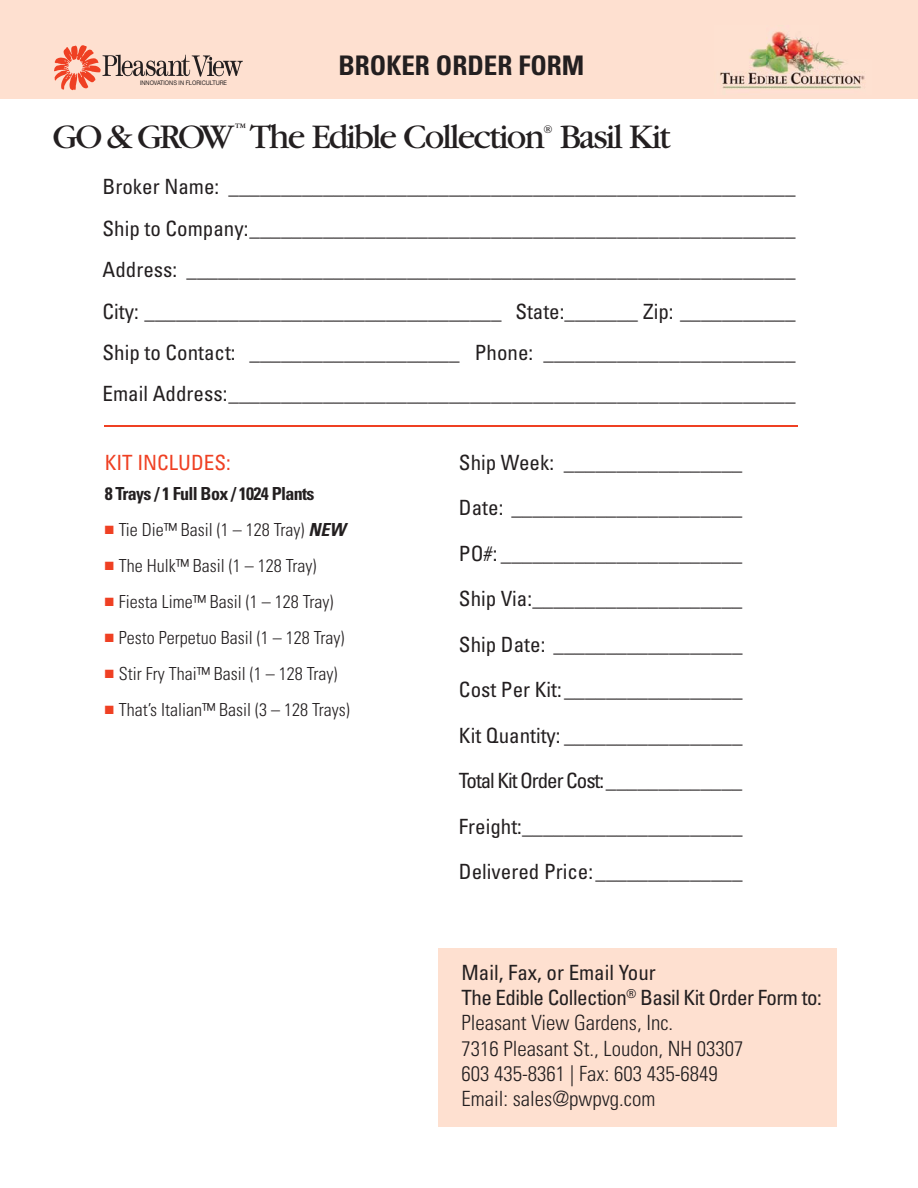
<style>
.page{position:relative;width:918px;height:1188px;background:#fff}
.page>*{position:absolute;margin:0;border:0;box-sizing:border-box;transform-origin:0 0}
.t1{font:36px "Garamond";letter-spacing:-.05em;color:#231f20}
.t2{font:700 condensed 27px "Univers";color:#231f20}
.t3{font:condensed 21px/45.5px "Univers";color:#231f20;text-align:justify}
.t4{font:300 condensed 21px/25.2px "Univers";color:#231f20}
.t5{font:condensed 21px "Univers";color:#ef4023}
.t6{font:300 condensed 18px "Univers";color:#231f20}
.t7{font:700 condensed 18px "Univers";letter-spacing:-.035em;color:#231f20}
.t8{font:12.3px "Garamond";color:#231f20}
.t9{font:12px "Garamond";color:#231f20}
.t10{font:6.3px "Helvetica Neue";color:#231f20;scale:.9 1}
.s1{color:#ef4023}
.s2{font-weight:700;font-style:italic}
.s3{font-weight:400}
</style>
<div class="page">
<div style="left:0;top:0;width:918px;height:98px;background:#fee0d0"></div>
<svg style="left:54px;top:45px;width:189px;height:45px"></svg>
<div style="left:439px;top:948px;width:398px;height:178px;background:#fee0d0"></div>
<hr style="left:105px;top:425px;width:693px;height:2px;background:#ef4023">
<img style="left:720px;top:31px;width:145px;height:58px">
<p class="t10" style="left:140px;top:79px;width:98px">INNOVATIONS IN FLORICULTURE</p>
<p class="t2" style="left:338px;top:56px;width:248px">BROKER ORDER FORM</p>
<p class="t9" style="left:235px;top:123px;width:13px">™</p>
<p class="t8" style="left:543px;top:125px;width:11px">®</p>
<h1 class="t1" style="left:52px;top:124px;width:620px">GO &amp; GROW The Edible Collection Basil Kit</h1>
<p class="t3" style="left:103px;top:168px;width:695px;line-height:41.4px">Broker Name: ______________________________________________________ Ship to Company: ____________________________________________________ Address: __________________________________________________________ City: __________________________________ State: _______ Zip: ___________ Ship to Contact: ____________________ Phone: ________________________ Email Address: ______________________________________________________</p>
<p class="t5" style="left:105px;top:455px;width:128px">KIT INCLUDES:</p>
<p class="t7" style="left:105px;top:487px;width:211px">8 Trays / 1 Full Box / 1024 Plants</p>
<p class="t6" style="left:105px;top:523px;width:242px"><span class="s1">■</span> Tie Die™ Basil (1 – 128 Tray) <span class="s2">NEW</span></p>
<p class="t6" style="left:105px;top:559px;width:213px"><span class="s1">■</span> The Hulk™ Basil (1 – 128 Tray)</p>
<p class="t6" style="left:105px;top:595px;width:230px"><span class="s1">■</span> Fiesta Lime™ Basil (1 – 128 Tray)</p>
<p class="t6" style="left:105px;top:631px;width:241px"><span class="s1">■</span> Pesto Perpetuo Basil (1 – 128 Tray)</p>
<p class="t6" style="left:105px;top:667px;width:234px"><span class="s1">■</span> Stir Fry Thai™ Basil (1 – 128 Tray)</p>
<p class="t6" style="left:105px;top:703px;width:247px"><span class="s1">■</span> That’s Italian™ Basil (3 – 128 Trays)</p>
<p class="t3" style="left:459px;top:442px;width:285px">Ship Week: _________________ Date: ______________________ PO#: _______________________ Ship Via: ____________________ Ship Date: __________________ Cost Per Kit: _________________ Kit Quantity: _________________ Total Kit Order Cost: _____________ Freight: _____________________ Delivered Price: ______________</p>
<p class="t4" style="left:461px;top:962px;width:362px"><span class="s3">Mail, Fax, or Email Your<br>The Edible Collection</span><sup>®</sup> <span class="s3">Basil Kit Order Form to:<br></span>Pleasant View Gardens, Inc.<br>7316 Pleasant St., Loudon, NH 03307<br>603 435-8361 | Fax: 603 435-6849<br>Email: sales@pwpvg.com</p>
</div>
